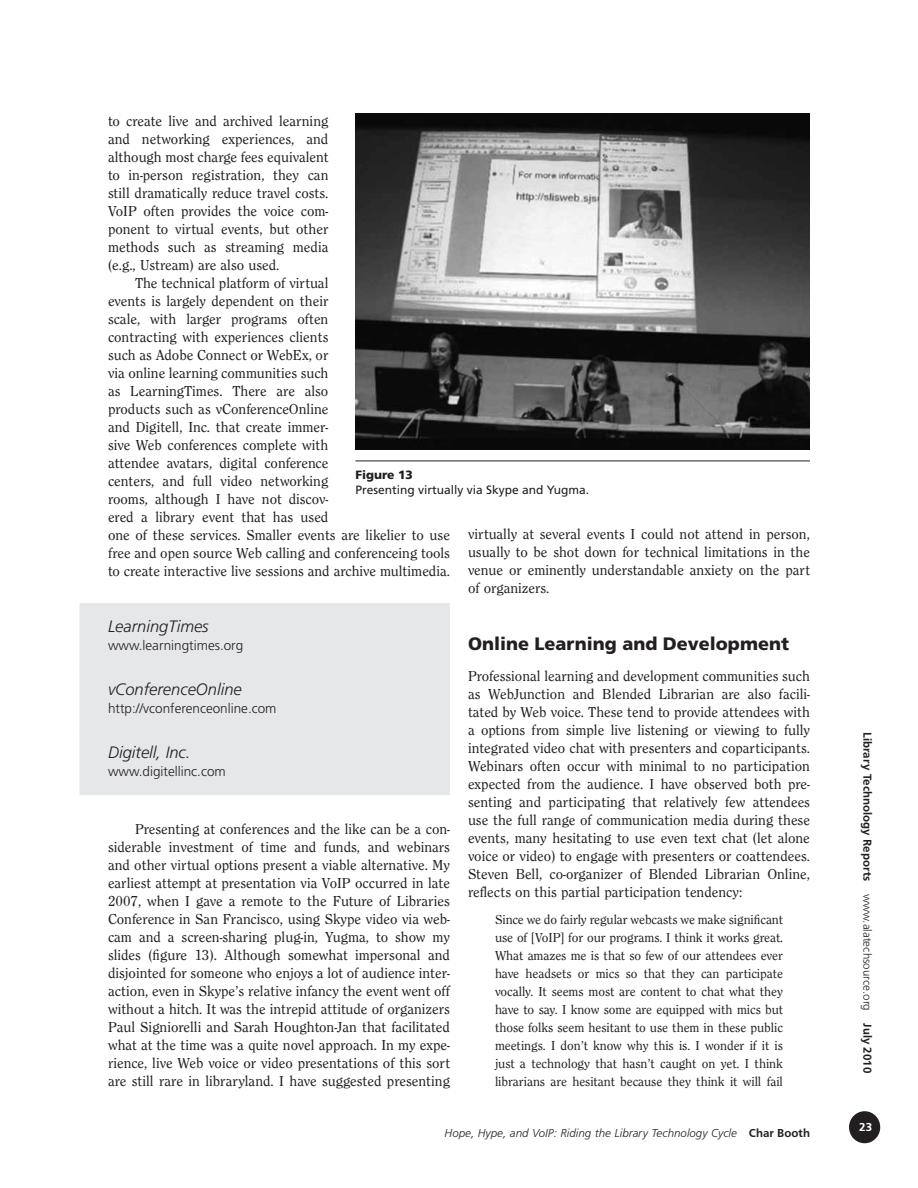
<style>
.page{position:relative;width:918px;height:1188px;background:#fff}
.page>*{position:absolute;margin:0;border:0;box-sizing:border-box;transform-origin:0 0}
.t1{font:900 18px "Frutiger";color:#231f20}
.t2{font:italic 300 16.5px "Frutiger";color:#231f20}
.t3{font:15px/18px "Clearface Regular DTC";color:#231f20;text-align:justify}
.t4{font:13.5px/18px "Clearface Regular DTC";letter-spacing:-.005em;color:#231f20;text-align:justify}
.t5{font:300 13.5px "Frutiger";color:#231f20}
.t6{font:12px "Frugal Sans Light Italic DTC";color:#231f20}
.t7{font:12px "Frugal Sans Bold DTC";color:#231f20}
.t8{font:12px "Frutiger";color:#231f20}
.t9{font:900 12px "Frutiger";color:#231f20}
.t10{font:12px "Frugal Sans Bold DTC";color:#fff}
.s1{font-family:"Frugal Sans Bold DTC"}
.s2{font-family:"Frugal Sans Light DTC"}
</style>
<div class="page">
<div style="left:850px;top:1112px;width:29px;height:31px;background:#231f20;border-radius:50%"></div>
<div style="left:849px;top:1111px;width:31px;height:32px;border:2px solid #231f20;border-radius:50%"></div>
<div style="left:80px;top:603px;width:370px;height:66px;background:#e6e7e8"></div>
<div style="left:80px;top:666px;width:370px;height:66px;background:#e6e7e8"></div>
<div style="left:80px;top:729px;width:370px;height:66px;background:#e6e7e8"></div>
<img style="left:355px;top:114px;width:455px;height:336px">
<hr style="left:355px;top:461px;width:455px;height:1px;background:#231f20">
<p class="t3" style="left:108px;top:112px;width:222px">to create live and archived learning and networking experiences, and although most charge fees equivalent to in-person registration, they can still dramatically reduce travel costs.<br>VoIP often provides the voice com&shy;ponent to virtual events, but other methods such as streaming media (e.g., Ustream) are also used.</p>
<p class="t3" style="left:108px;top:274px;width:344px;text-align:left;text-indent:27px">The technical platform of virtual<br>events is largely dependent on their<br>scale, with larger programs often<br>contracting with experiences clients<br>such as Adobe Connect or WebEx, or<br>via online learning communities such<br>as LearningTimes. There are also<br>products such as vConferenceOnline<br>and Digitell, Inc. that create immer-<br>sive Web conferences complete with<br>attendee avatars, digital conference<br>centers, and full video networking<br>rooms, although I have not discov-<br>ered a library event that has used<br>one of these services. Smaller events are likelier to use free and open source Web calling and conferenceing tools to create interactive live sessions and archive multimedia.</p>
<p class="t9" style="left:355px;top:468px;width:59px">Figure 13</p>
<p class="t8" style="left:355px;top:483px;width:235px">Presenting virtually via Skype and Yugma.</p>
<p class="t3" style="left:468px;top:525px;width:343px">virtually at several events I could not attend in person, usually to be shot down for technical limitations in the venue or eminently understandable anxiety on the part of organizers.</p>
<p class="t2" style="left:108px;top:616px;width:102px">LearningTimes</p>
<p class="t5" style="left:108px;top:637px;width:137px">www.learningtimes.org</p>
<p class="t2" style="left:108px;top:679px;width:135px">vConferenceOnline</p>
<p class="t5" style="left:108px;top:700px;width:170px">http://vconferenceonline.com</p>
<p class="t2" style="left:108px;top:742px;width:84px">Digitell, Inc.</p>
<p class="t5" style="left:108px;top:763px;width:119px">www.digitellinc.com</p>
<p class="t3" style="left:108px;top:820px;width:344px;text-indent:27px">Presenting at conferences and the like can be a con&shy;siderable investment of time and funds, and webinars and other virtual options present a viable alternative. My earliest attempt at presentation via VoIP occurred in late 2007, when I gave a remote to the Future of Libraries Conference in San Francisco, using Skype video via web&shy;cam and a screen-sharing plug-in, Yugma, to show my slides (figure 13). Although somewhat impersonal and disjointed for someone who enjoys a lot of audience inter&shy;action, even in Skype’s relative infancy the event went off without a hitch. It was the intrepid attitude of organizers Paul Signiorelli and Sarah Houghton-Jan that facilitated what at the time was a quite novel approach. In my expe&shy;rience, live Web voice or video presentations of this sort are still rare in libraryland. I have suggested presenting</p>
<p class="t1" style="left:468px;top:633px;width:323px">Online Learning and Development</p>
<p class="t3" style="left:468px;top:667px;width:344px">Professional learning and development communities such as WebJunction and Blended Librarian are also facili&shy;tated by Web voice. These tend to provide attendees with a options from simple live listening or viewing to fully integrated video chat with presenters and coparticipants.<br>Webinars often occur with minimal to no participation expected from the audience. I have observed both pre&shy;senting and participating that relatively few attendees use the full range of communication media during these events, many hesitating to use even text chat (let alone voice or video) to engage with presenters or coattendees.<br>Steven Bell, co-organizer of Blended Librarian Online, reflects on this partial participation tendency:</p>
<p class="t4" style="left:495px;top:910px;width:290px">Since we do fairly regular webcasts we make significant use of [VoIP] for our programs. I think it works great.<br>What amazes me is that so few of our attendees ever have headsets or mics so that they can participate vocally. It seems most are content to chat what they have to say. I know some are equipped with mics but those folks seem hesitant to use them in these public meetings. I don’t know why this is. I wonder if it is just a technology that hasn’t caught on yet. I think librarians are hesitant because they think it will fail</p>
<p class="t6" style="left:445px;top:1126px;width:367px">Hope, Hype, and VoIP: Riding the Library Technology Cycle <span class="s1">Char Booth</span></p>
<p class="t7" style="left:874px;top:732px;width:342px;rotate:90deg">Library Technology Reports <span class="s2">www.alatechsource.org</span> July 2010</p>
<p class="t10" style="left:859px;top:1120px;width:14px">23</p>
</div>
